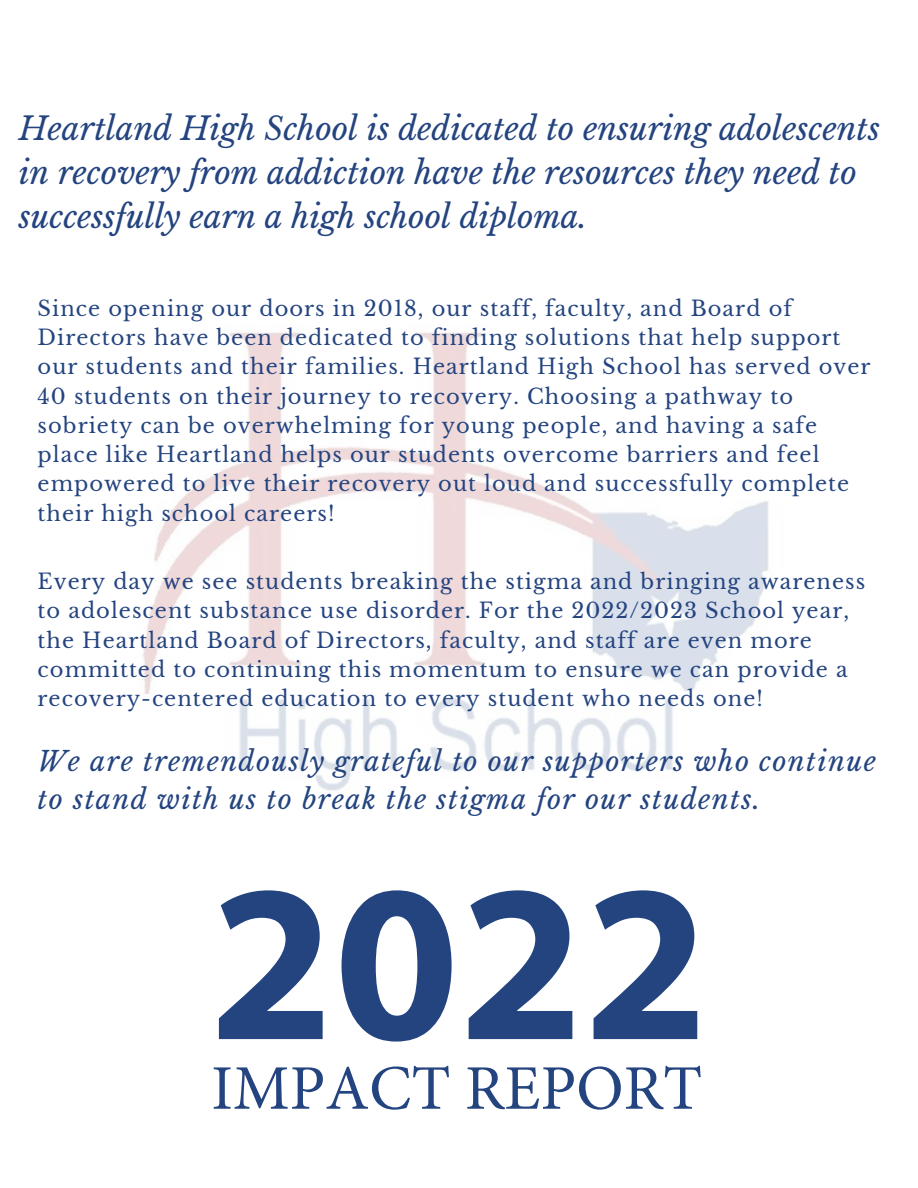
<style>
.page{position:relative;width:918px;height:1188px;background:#fff}
.page>*{position:absolute;margin:0;border:0;box-sizing:border-box;transform-origin:0 0}
.t1{font:700 225px "Myriad Pro";color:#244480}
.t2{font:63.45px "Minion Pro";color:#244480}
.t3{font:italic 31.5px/43.8px "Libre Baskerville";color:#244480}
.t4{font:italic 27px/37.2px "Libre Baskerville";letter-spacing:.05em;color:#244480}
.t5{font:21px/29.2px "Libre Baskerville";letter-spacing:.05em;color:#244480}
</style>
<div class="page">
<img style="left:143px;top:332px;width:626px;height:459px">
<h3 class="t3" style="left:19px;top:107px;width:863px">Heartland High School is dedicated to ensuring adolescents in recovery from addiction have the resources they need to successfully earn a high school diploma.</h3>
<p class="t5" style="left:38px;top:294px;width:834px">Since opening our doors in 2018, our staff, faculty, and Board of Directors have been dedicated to finding solutions that help support our students and their families. Heartland High School has served over 40 students on their journey to recovery. Choosing a pathway to sobriety can be overwhelming for young people, and having a safe place like Heartland helps our students overcome barriers and feel empowered to live their recovery out loud and successfully complete their high school careers!</p>
<p class="t5" style="left:38px;top:567px;width:829px">Every day we see students breaking the stigma and bringing awareness to adolescent substance use disorder. For the 2022/2023 School year, the Heartland Board of Directors, faculty, and staff are even more committed to continuing this momentum to ensure we can provide a recovery-centered education to every student who needs one!</p>
<p class="t4" style="left:38px;top:743px;width:840px">We are tremendously grateful to our supporters who continue to stand with us to break the stigma for our students.</p>
<h1 class="t1" style="left:209px;top:870px;width:501px">2022</h1>
<h2 class="t2" style="left:211px;top:1063px;width:492px">IMPACT REPORT</h2>
</div>
